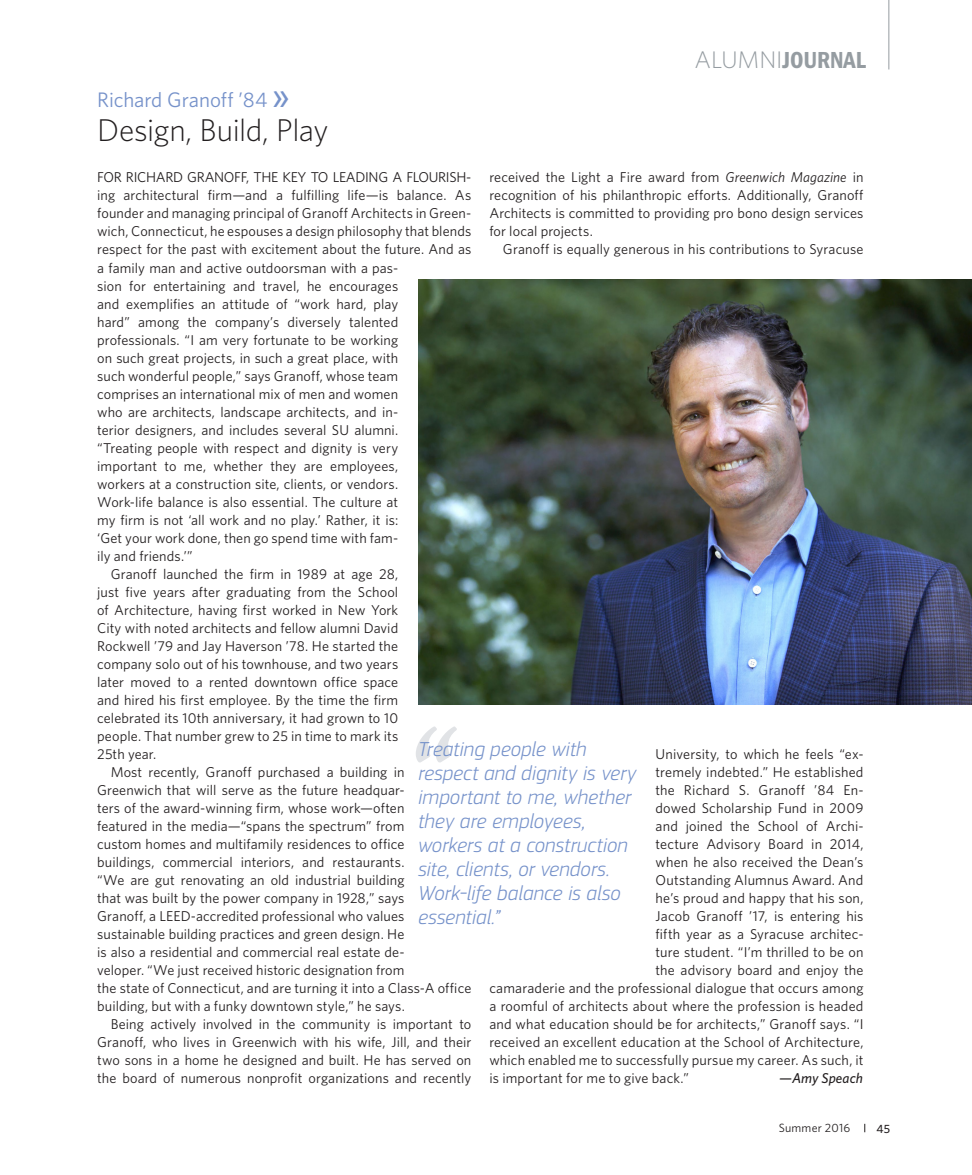
<style>
.page{position:relative;width:972px;height:1175px;background:#fff}
.page>*{position:absolute;margin:0;border:0;box-sizing:border-box;transform-origin:0 0}
.t1{font:italic 300 180px "PF Square Sans Pro";color:#e1e3e6}
.t2{font:300 31.5px "Whitney";letter-spacing:-.015em;color:#231f20}
.t3{font:24px "ITC Franklin Gothic Std Dm Cd";letter-spacing:-.005em;color:#959ca1}
.t4{font:italic 300 21px/24px "PF Square Sans Pro";color:#7692ca}
.t5{font:21px "Whitney";letter-spacing:-.005em;color:#7692ca}
.t6{font:14.25px/18px "Whitney";letter-spacing:.005em;color:#231f20;text-align:justify}
.t7{font:14.25px "Whitney";letter-spacing:-.02em;color:#231f20}
.t8{font:italic 500 14.25px "Whitney";letter-spacing:.005em;color:#231f20}
.t9{font:12px "Whitney";letter-spacing:.02em;color:#231f20}
.t10{font:500 12px "Whitney";color:#231f20}
.s1{font-family:"Whitney";font-weight:300}
.s2{font-weight:500;font-size:33px}
.s3{font-style:italic}
</style>
<div class="page">
<hr style="left:888px;top:0;width:1px;height:69px;background:#959ca1">
<img style="left:418px;top:280px;width:554px;height:424px">
<h3 class="t3" style="left:695px;top:46px;width:173px"><span class="s1">ALUMNI</span>JOURNAL</h3>
<h3 class="t5" style="left:97px;top:88px;width:194px">Richard Granoff ’84 <span class="s2">»</span></h3>
<h2 class="t2" style="left:97px;top:112px;width:233px">Design, Build, Play</h2>
<p class="t7" style="left:97px;top:169px;width:376px">FOR RICHARD GRANOFF, THE KEY TO LEADING A FLOURISH-</p>
<p class="t6" style="left:97px;top:186px;width:376px">ing architectural firm—and a fulfilling life—is balance. As</p>
<p class="t6" style="left:97px;top:204px;width:376px">founder and managing principal of Granoff Architects in Green-</p>
<p class="t6" style="left:97px;top:222px;width:376px">wich, Connecticut, he espouses a design philosophy that blends</p>
<p class="t6" style="left:97px;top:240px;width:376px">respect for the past with excitement about the future. And as</p>
<p class="t6" style="left:97px;top:258px;width:303px">a family man and active outdoorsman with a pas-</p>
<p class="t6" style="left:97px;top:276px;width:303px">sion for entertaining and travel, he encourages</p>
<p class="t6" style="left:97px;top:294px;width:303px">and exemplifies an attitude of “work hard, play</p>
<p class="t6" style="left:97px;top:312px;width:303px">hard” among the company’s diversely talented</p>
<p class="t6" style="left:97px;top:330px;width:303px">professionals. “I am very fortunate to be working</p>
<p class="t6" style="left:97px;top:348px;width:303px">on such great projects, in such a great place, with</p>
<p class="t6" style="left:97px;top:366px;width:303px">such wonderful people,” says Granoff, whose team</p>
<p class="t6" style="left:97px;top:384px;width:303px">comprises an international mix of men and women</p>
<p class="t6" style="left:97px;top:402px;width:303px">who are architects, landscape architects, and in-</p>
<p class="t6" style="left:97px;top:420px;width:303px">terior designers, and includes several SU alumni.</p>
<p class="t6" style="left:97px;top:438px;width:303px">“Treating people with respect and dignity is very</p>
<p class="t6" style="left:97px;top:456px;width:303px">important to me, whether they are employees,</p>
<p class="t6" style="left:97px;top:474px;width:303px">workers at a construction site, clients, or vendors.</p>
<p class="t6" style="left:97px;top:492px;width:303px">Work-life balance is also essential. The culture at</p>
<p class="t6" style="left:97px;top:510px;width:303px">my firm is not ‘all work and no play.’ Rather, it is:</p>
<p class="t6" style="left:97px;top:528px;width:303px">‘Get your work done, then go spend time with fam-</p>
<p class="t6" style="left:97px;top:546px;width:97px">ily and friends.’”</p>
<p class="t6" style="left:111px;top:564px;width:289px">Granoff launched the firm in 1989 at age 28,</p>
<p class="t6" style="left:97px;top:582px;width:303px">just five years after graduating from the School</p>
<p class="t6" style="left:97px;top:600px;width:303px">of Architecture, having first worked in New York</p>
<p class="t6" style="left:97px;top:618px;width:303px">City with noted architects and fellow alumni David</p>
<p class="t6" style="left:97px;top:636px;width:303px">Rockwell ’79 and Jay Haverson ’78. He started the</p>
<p class="t6" style="left:97px;top:654px;width:303px">company solo out of his townhouse, and two years</p>
<p class="t6" style="left:97px;top:672px;width:303px">later moved to a rented downtown office space</p>
<p class="t6" style="left:97px;top:690px;width:303px">and hired his first employee. By the time the firm</p>
<p class="t6" style="left:97px;top:708px;width:303px">celebrated its 10th anniversary, it had grown to 10</p>
<p class="t6" style="left:97px;top:726px;width:303px">people. That number grew to 25 in time to mark its</p>
<p class="t6" style="left:97px;top:744px;width:61px">25th year.</p>
<p class="t6" style="left:111px;top:762px;width:295px">Most recently, Granoff purchased a building in</p>
<p class="t6" style="left:97px;top:780px;width:309px">Greenwich that will serve as the future headquar-</p>
<p class="t6" style="left:97px;top:798px;width:309px">ters of the award-winning firm, whose work—often</p>
<p class="t6" style="left:97px;top:816px;width:309px">featured in the media—“spans the spectrum” from</p>
<p class="t6" style="left:97px;top:834px;width:309px">custom homes and multifamily residences to office</p>
<p class="t6" style="left:97px;top:852px;width:309px">buildings, commercial interiors, and restaurants.</p>
<p class="t6" style="left:97px;top:870px;width:309px">“We are gut renovating an old industrial building</p>
<p class="t6" style="left:97px;top:888px;width:309px">that was built by the power company in 1928,” says</p>
<p class="t6" style="left:97px;top:906px;width:309px">Granoff, a LEED-accredited professional who values</p>
<p class="t6" style="left:97px;top:924px;width:309px">sustainable building practices and green design. He</p>
<p class="t6" style="left:97px;top:942px;width:309px">is also a residential and commercial real estate de-</p>
<p class="t6" style="left:97px;top:960px;width:309px">veloper. “We just received historic designation from</p>
<p class="t6" style="left:97px;top:978px;width:376px">the state of Connecticut, and are turning it into a Class-A office</p>
<p class="t6" style="left:97px;top:996px;width:309px">building, but with a funky downtown style,” he says.</p>
<p class="t6" style="left:111px;top:1014px;width:362px">Being actively involved in the community is important to</p>
<p class="t6" style="left:97px;top:1032px;width:376px">Granoff, who lives in Greenwich with his wife, Jill, and their</p>
<p class="t6" style="left:97px;top:1050px;width:376px">two sons in a home he designed and built. He has served on</p>
<p class="t6" style="left:97px;top:1068px;width:376px">the board of numerous nonprofit organizations and recently</p>
<p class="t6" style="left:489px;top:168px;width:376px">received the Light a Fire award from <span class="s3">Greenwich Magazine</span> in recognition of his philanthropic efforts. Additionally, Granoff Architects is committed to providing pro bono design services for local projects.</p>
<p class="t6" style="left:503px;top:240px;width:362px">Granoff is equally generous in his contributions to Syracuse</p>
<h1 class="t1" style="left:397px;top:682px;width:51px">“</h1>
<h3 class="t4" style="left:418px;top:737px;width:220px">Treating people with respect and dignity is very important to me, whether they are employees, workers at a construction site, clients, or vendors.<br>Work-life balance is also essential.”</h3>
<p class="t6" style="left:656px;top:744px;width:209px">University, to which he feels “ex-</p>
<p class="t6" style="left:656px;top:762px;width:209px">tremely indebted.” He established</p>
<p class="t6" style="left:656px;top:780px;width:209px">the Richard S. Granoff ’84 En-</p>
<p class="t6" style="left:656px;top:798px;width:209px">dowed Scholarship Fund in 2009</p>
<p class="t6" style="left:656px;top:816px;width:209px">and joined the School of Archi-</p>
<p class="t6" style="left:656px;top:834px;width:209px">tecture Advisory Board in 2014,</p>
<p class="t6" style="left:656px;top:852px;width:209px">when he also received the Dean’s</p>
<p class="t6" style="left:656px;top:870px;width:209px">Outstanding Alumnus Award. And</p>
<p class="t6" style="left:656px;top:888px;width:209px">he’s proud and happy that his son,</p>
<p class="t6" style="left:656px;top:906px;width:209px">Jacob Granoff ’17, is entering his</p>
<p class="t6" style="left:656px;top:924px;width:209px">fifth year as a Syracuse architec-</p>
<p class="t6" style="left:656px;top:942px;width:209px">ture student. “I’m thrilled to be on</p>
<p class="t6" style="left:656px;top:960px;width:209px">the advisory board and enjoy the</p>
<p class="t6" style="left:489px;top:978px;width:376px">camaraderie and the professional dialogue that occurs among</p>
<p class="t6" style="left:489px;top:996px;width:376px">a roomful of architects about where the profession is headed</p>
<p class="t6" style="left:489px;top:1014px;width:376px">and what education should be for architects,” Granoff says. “I</p>
<p class="t6" style="left:489px;top:1032px;width:376px">received an excellent education at the School of Architecture,</p>
<p class="t6" style="left:489px;top:1050px;width:376px">which enabled me to successfully pursue my career. As such, it</p>
<p class="t6" style="left:489px;top:1068px;width:201px">is important for me to give back.”</p>
<p class="t8" style="left:779px;top:1069px;width:85px">—Amy Speach</p>
<p class="t9" style="left:779px;top:1120px;width:73px">Summer 2016</p>
<p class="t10" style="left:877px;top:1121px;width:15px">45</p>
</div>
